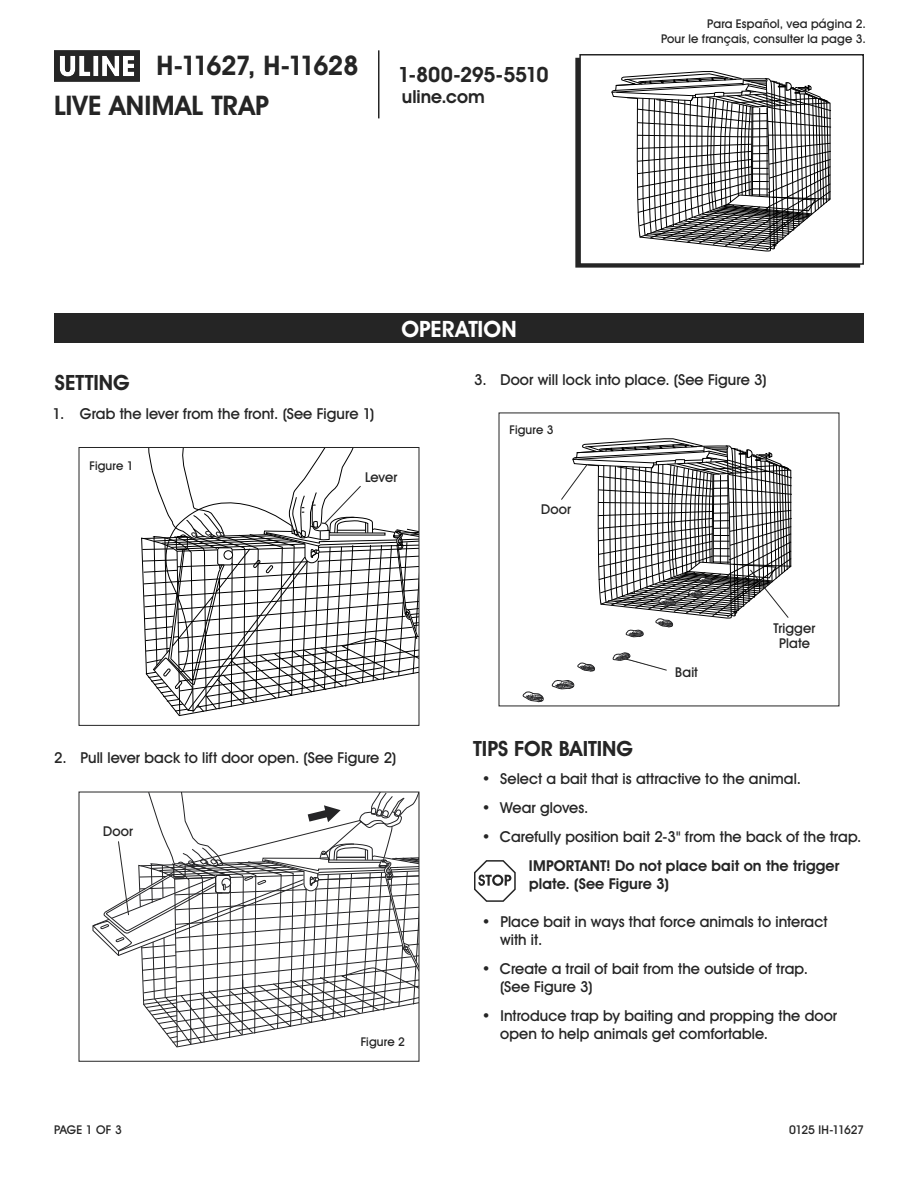
<style>
.page{position:relative;width:918px;height:1188px;background:#fff}
.page>*{position:absolute;margin:0;border:0;box-sizing:border-box;transform-origin:0 0}
.t1{font:700 27px "Uline Two Knine";letter-spacing:-.07em;color:#252525}
.t2{font:700 27px "Uline Two Knine";letter-spacing:.01em;color:#252525}
.t3{font:700 22.5px "Uline Two Knine";letter-spacing:.005em;color:#fff}
.t4{font:700 21px "Uline Two Knine";color:#252525}
.t5{font:700 21px "Uline Two Knine";letter-spacing:-.02em;color:#252525}
.t6{font:700 18px "Uline Two Knine";color:#252525}
.t7{font:15px/18px "Uline Two Knine";letter-spacing:.005em;color:#252525}
.t8{font:700 15px/18px "Uline Two Knine";letter-spacing:.01em;color:#252525}
.t9{font:13.5px/15px "Uline Two Knine";letter-spacing:.01em;color:#252525;text-align:center}
.t10{font:12px/14.4px "Uline Two Knine";letter-spacing:.015em;color:#252525;text-align:right}
.t11{font:12px "Uline Two Knine";letter-spacing:-.045em;color:#252525}
</style>
<div class="page">
<hr style="left:378px;top:50px;width:2px;height:68px;background:#252525">
<svg style="left:54px;top:50px;width:86px;height:32px"></svg>
<div style="left:575px;top:58px;width:285px;height:210px;border:2px solid #252525"></div>
<div style="left:580px;top:55px;width:283px;height:209px;background:#fff"></div>
<div style="left:579px;top:54px;width:285px;height:211px;border:2px solid #252525"></div>
<div style="left:54px;top:313px;width:810px;height:30px;background:#252525"></div>
<svg style="left:474px;top:860px;width:42px;height:42px"></svg>
<svg style="left:577px;top:662px;width:18px;height:9px"></svg>
<svg style="left:523px;top:691px;width:21px;height:11px"></svg>
<svg style="left:552px;top:680px;width:22px;height:9px"></svg>
<svg style="left:611px;top:71px;width:221px;height:181px"></svg>
<svg style="left:142px;top:447px;width:277px;height:266px"></svg>
<svg style="left:92px;top:792px;width:327px;height:256px"></svg>
<svg style="left:561px;top:438px;width:231px;height:199px"></svg>
<svg style="left:613px;top:653px;width:54px;height:18px"></svg>
<h1 class="t1" style="left:157px;top:49px;width:204px">H-11627, H-11628</h1>
<h1 class="t2" style="left:54px;top:89px;width:217px">LIVE ANIMAL TRAP</h1>
<h3 class="t5" style="left:398px;top:62px;width:152px">1-800-295-5510</h3>
<p class="t6" style="left:402px;top:86px;width:84px">uline.com</p>
<p class="t10" style="left:661px;top:17px;width:206px">Para Español, vea página 2.<br>Pour le français, consulter la page 3.</p>
<h3 class="t4" style="left:55px;top:370px;width:77px">SETTING</h3>
<p class="t7" style="left:53px;top:404px;width:323px">1. Grab the lever from the front. (See Figure 1)</p>
<h2 class="t3" style="left:401px;top:315px;width:117px">OPERATION</h2>
<p class="t7" style="left:474px;top:371px;width:294px">3. Door will lock into place. (See Figure 3)</p>
<p class="t10" style="left:509px;top:423px;width:46px">Figure 3</p>
<p class="t10" style="left:89px;top:459px;width:46px">Figure 1</p>
<p class="t9" style="left:365px;top:469px;width:34px">Lever</p>
<p class="t7" style="left:54px;top:748px;width:344px">2. Pull lever back to lift door open. (See Figure 2)</p>
<p class="t9" style="left:103px;top:824px;width:31px">Door</p>
<p class="t10" style="left:361px;top:1034px;width:46px">Figure 2</p>
<p class="t9" style="left:541px;top:502px;width:31px">Door</p>
<p class="t9" style="left:675px;top:664px;width:24px">Bait</p>
<p class="t9" style="left:774px;top:620px;width:43px">Trigger<br>Plate</p>
<h3 class="t4" style="left:473px;top:735px;width:162px">TIPS FOR BAITING</h3>
<p class="t7" style="left:482px;top:770px;width:321px">• Select a bait that is attractive to the animal.</p>
<p class="t7" style="left:482px;top:799px;width:108px">• Wear gloves.</p>
<p class="t7" style="left:482px;top:828px;width:381px">• Carefully position bait 2-3" from the back of the trap.</p>
<p class="t8" style="left:529px;top:856px;width:312px">IMPORTANT! Do not place bait on the trigger plate. (See Figure 3)</p>
<p class="t7" style="left:500px;top:913px;width:329px;text-indent:-18px">• Place bait in ways that force animals to interact with it.</p>
<p class="t7" style="left:500px;top:959px;width:310px;text-indent:-18px">• Create a trail of bait from the outside of trap. (See Figure 3)</p>
<p class="t7" style="left:500px;top:1006px;width:339px;text-indent:-18px">• Introduce trap by baiting and propping the door open to help animals get comfortable.</p>
<p class="t10" style="left:54px;top:1122px;width:69px">PAGE 1 OF 3</p>
<p class="t11" style="left:789px;top:1122px;width:76px">0125 IH-11627</p>
</div>
